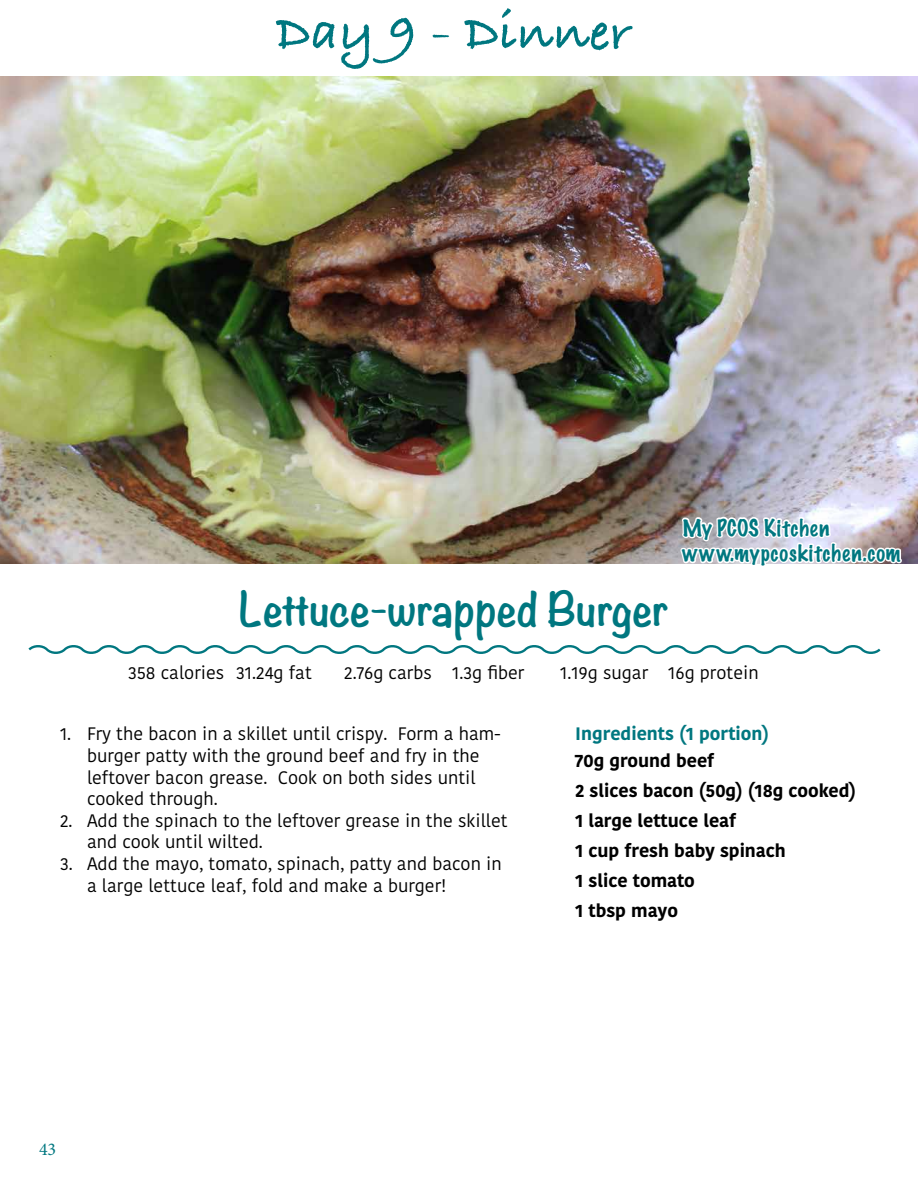
<style>
.page{position:relative;width:918px;height:1188px;background:#fff}
.page>*{position:absolute;margin:0;border:0;box-sizing:border-box;transform-origin:0 0}
.t1{font:700 54px "Bradley Hand ITCTT";color:#007780}
.t2{font:700 42px "Noteworthy";color:#007780}
.t3{font:100 21px/25.2px "Marker Felt";letter-spacing:.045em;color:#007780}
.t4{font:18px/21.6px "Kohinoor Devanagari";color:#000}
.t5{font:700 18px/30px "Kohinoor Devanagari";color:#000}
.t6{font:700 18px "Kohinoor Devanagari";color:#007780}
.t7{font:18px "Minion Pro";color:#007780}
</style>
<div class="page">
<img style="left:0;top:76px;width:918px;height:488px">
<img style="left:26px;top:384px;width:877px;height:270px">
<h1 class="t1" style="left:276px;top:-9px;width:356px">Day 9 - Dinner</h1>
<h2 class="t2" style="left:239px;top:572px;width:432px">Lettuce-wrapped Burger</h2>
<p class="t3" style="left:682px;top:515px;width:220px">My PCOS Kitchen www.mypcoskitchen.com</p>
<p class="t4" style="left:128px;top:662px;width:185px">358 calories 31.24g fat</p>
<p class="t4" style="left:344px;top:662px;width:182px">2.76g carbs 1.3g fiber</p>
<p class="t4" style="left:560px;top:662px;width:200px">1.19g sugar 16g protein</p>
<p class="t4" style="left:87px;top:723px;width:415px;text-indent:-27px">1. Fry the bacon in a skillet until crispy. Form a ham&shy;burger patty with the ground beef and fry in the leftover bacon grease. Cook on both sides until cooked through.</p>
<p class="t4" style="left:87px;top:810px;width:422px;text-indent:-27px">2. Add the spinach to the leftover grease in the skillet and cook until wilted.</p>
<p class="t4" style="left:87px;top:853px;width:416px;text-indent:-27px">3. Add the mayo, tomato, spinach, patty and bacon in a large lettuce leaf, fold and make a burger!</p>
<p class="t6" style="left:575px;top:718px;width:195px">Ingredients (1 portion)</p>
<p class="t5" style="left:575px;top:746px;width:282px">70g ground beef<br>2 slices bacon (50g) (18g cooked)<br>1 large lettuce leaf<br>1 cup fresh baby spinach<br>1 slice tomato<br>1 tbsp mayo</p>
<p class="t7" style="left:39px;top:1137px;width:19px">43</p>
</div>
